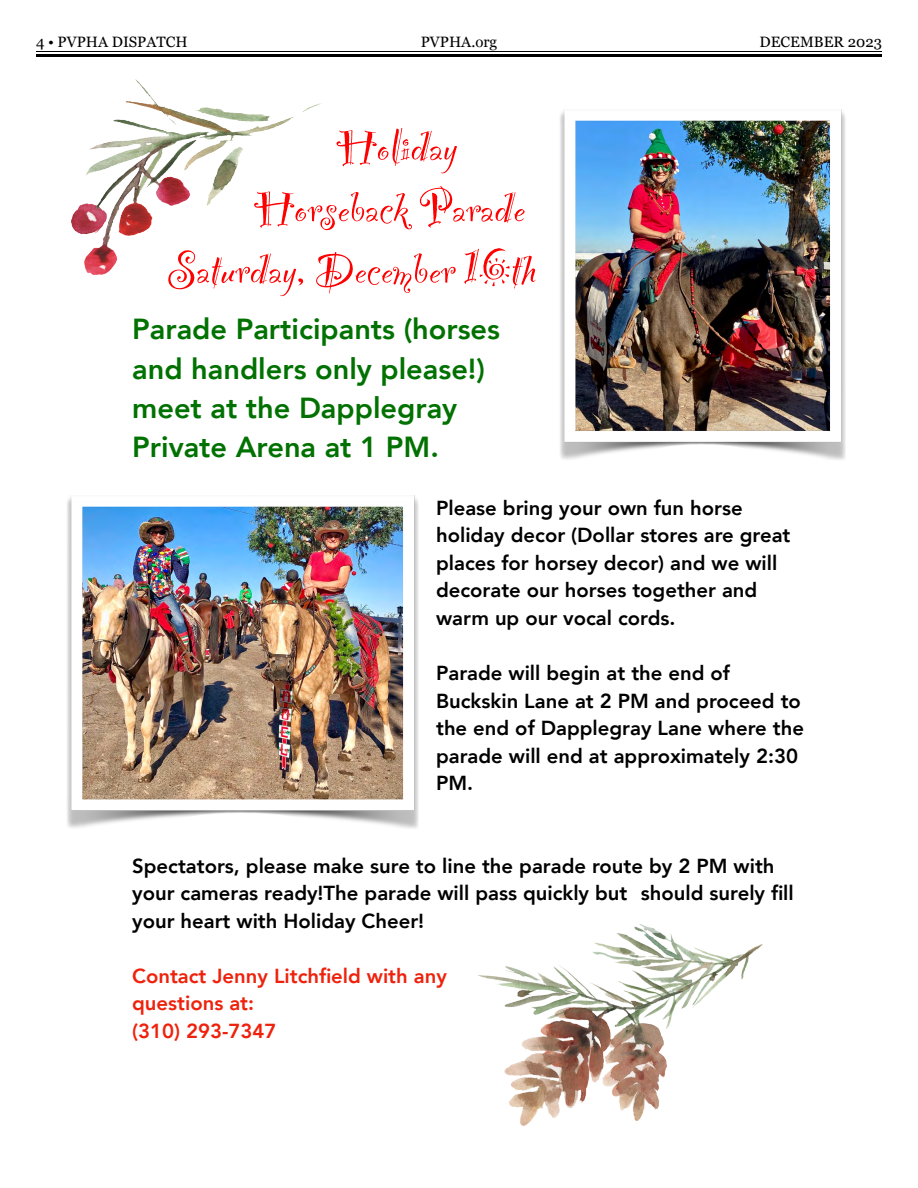
<style>
.page{position:relative;width:918px;height:1188px;background:#fff}
.page>*{position:absolute;margin:0;border:0;box-sizing:border-box;transform-origin:0 0}
.t1{font:53.55px "Party Let Plain";color:#f00}
.t2{font:800 28.95px/39.2px "Avenir";color:#017101}
.t3{font:800 20.25px/27.5px "Avenir";color:#000}
.t4{font:800 20.25px/27.5px "Avenir";color:#ee220c}
.t5{font:15px "Georgia";color:#000}
</style>
<div class="page">
<hr style="left:36px;top:51px;width:846px;height:1px;background:#000">
<hr style="left:36px;top:54px;width:846px;height:3px;background:#000">
<img style="left:67px;top:495px;width:352px;height:333px">
<img style="left:560px;top:109px;width:286px;height:351px">
<img style="left:72px;top:79px;width:249px;height:195px">
<img style="left:478px;top:925px;width:285px;height:201px">
<p class="t5" style="left:36px;top:31px;width:153px">4 • PVPHA DISPATCH</p>
<p class="t5" style="left:421px;top:31px;width:78px">PVPHA.org</p>
<p class="t5" style="left:760px;top:31px;width:124px">DECEMBER 2023</p>
<h1 class="t1" style="left:336px;top:110px;width:123px">Holiday</h1>
<h1 class="t1" style="left:253px;top:171px;width:274px">Horseback Parade</h1>
<h1 class="t1" style="left:167px;top:232px;width:371px">Saturday, December 16th</h1>
<h2 class="t2" style="left:132px;top:310px;width:369px">Parade Participants (horses and handlers only please!) meet at the Dapplegray<br>Private Arena at 1 PM.</h2>
<p class="t3" style="left:436px;top:494px;width:356px">Please bring your own fun horse holiday decor (Dollar stores are great places for horsey decor) and we will decorate our horses together and warm up our vocal cords.</p>
<p class="t3" style="left:436px;top:659px;width:369px">Parade will begin at the end of<br>Buckskin Lane at 2 PM and proceed to the end of Dapplegray Lane where the parade will end at approximately 2:30<br>PM.</p>
<p class="t3" style="left:132px;top:852px;width:663px">Spectators, please make sure to line the parade route by 2 PM with your cameras ready!The parade will pass quickly but should surely fill your heart with Holiday Cheer!</p>
<p class="t4" style="left:132px;top:962px;width:316px">Contact Jenny Litchfield with any questions at:<br>(310) 293-7347</p>
</div>
